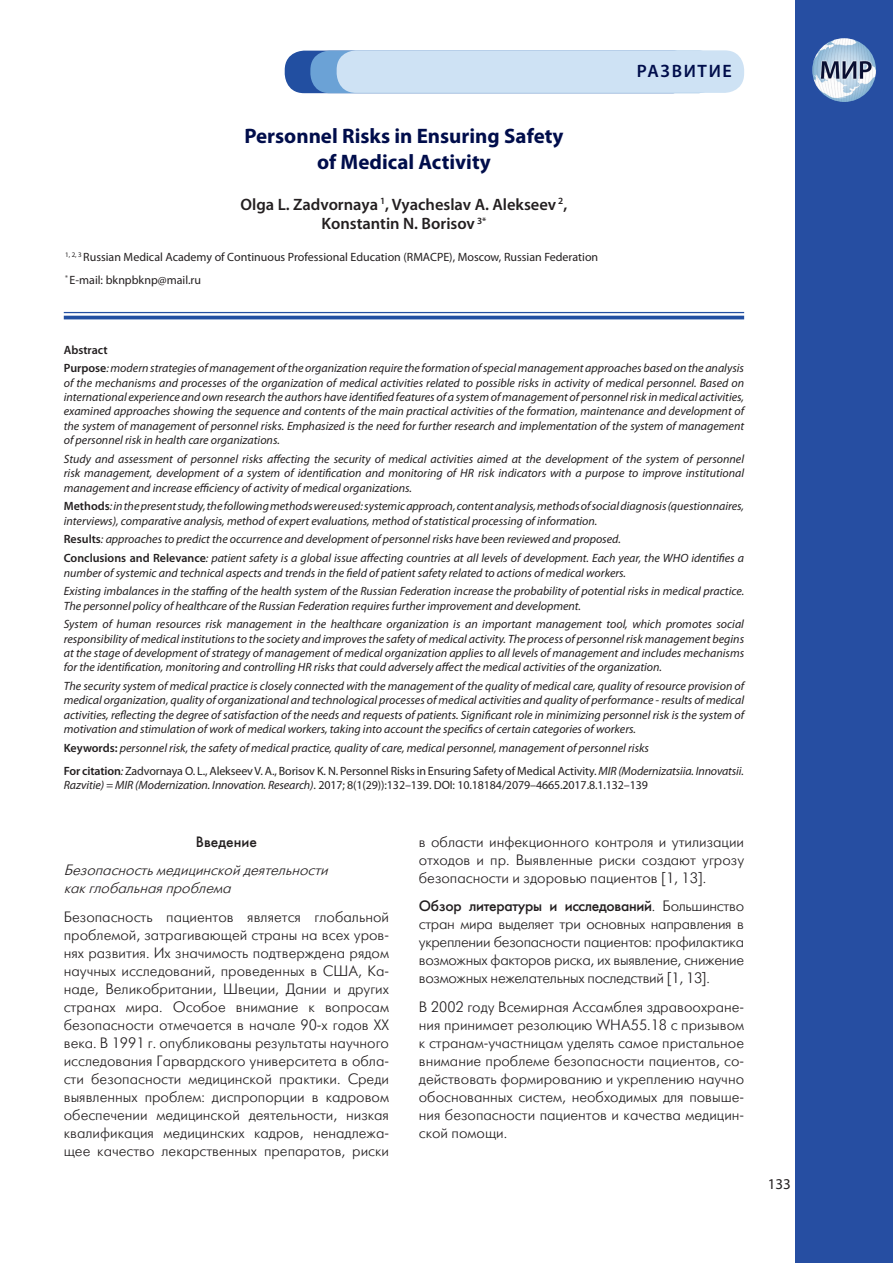
<style>
.page{position:relative;width:893px;height:1263px;background:#fff}
.page>*{position:absolute;margin:0;border:0;box-sizing:border-box;transform-origin:0 0}
.t1{font:700 21px/25.2px "Myriad Pro";color:#000d4b;text-align:center}
.t2{font:600 18px "Myriad Pro";color:#000d4b}
.t3{font:600 16.5px/19.8px "Myriad Pro";color:#231f20;text-align:center}
.t4{font:15px/18px "Futuris Light C";color:#231f20;text-align:justify}
.t5{font:italic 15px/18px "Futuris Light C";color:#231f20}
.t6{font:15px "Futuris C";letter-spacing:-.02em;color:#231f20}
.t7{font:15px "Futuris C";color:#231f20}
.t8{font:15px "Myriad Pro";color:#231f20}
.t9{font:italic 12px/14.4px "Myriad Pro";color:#231f20}
.t10{font:12px/23px "Myriad Pro";color:#231f20}
.s1{font-weight:600;font-style:normal}
.s2{font-style:normal}
.s3{font-style:italic}
.s4{font-family:"Futuris Light C"}
</style>
<div class="page">
<div style="left:795px;top:0;width:98px;height:1263px;background:#264ea2"></div>
<img style="left:812px;top:38px;width:64px;height:64px;border-radius:32px">
<div style="left:285px;top:51px;width:407px;height:42px;background:#224fa1;border-radius:19px"></div>
<div style="left:310px;top:51px;width:408px;height:42px;background:#6ba2d6;border-radius:19px"></div>
<div style="left:337px;top:50px;width:407px;height:43px;background:#cee2f4;border-radius:19px"></div>
<hr style="left:64px;top:312px;width:680px;height:1px;background:#224fa1">
<hr style="left:64px;top:316px;width:680px;height:3px;background:#224fa1">
<h1 class="t1" style="left:244px;top:123px;width:321px">Personnel Risks in Ensuring Safety of Medical Activity</h1>
<h3 class="t3" style="left:241px;top:194px;width:328px">Olga L. Zadvornaya <sup>1</sup>, Vyacheslav A. Alekseev <sup>2</sup>,<br>Konstantin N. Borisov <sup>3*</sup></h3>
<p class="t10" style="left:65px;top:245px;width:534px"><sup>1,</sup> <sup>2,</sup> <sup>3</sup> Russian Medical Academy of Continuous Professional Education (RMACPE), Moscow, Russian Federation <sup>*</sup> E-mail: bknpbknp@mail.ru</p>
<h2 class="t2" style="left:637px;top:59px;width:12px">разв</h2>
<h2 class="t2" style="left:684px;top:59px;width:50px">итие</h2>
<p class="t9" style="left:64px;top:340px;width:682px;line-height:18.6px"><span class="s1">Abstract<br>Purpose</span>: modern strategies of management of the organization require the formation of special management approaches based on the analysis</p>
<p class="t9" style="left:64px;top:375px;width:682px;text-align:justify">of the mechanisms and processes of the organization of medical activities related to possible risks in activity of medical personnel. Based on international experience and own research the authors have identified features of a system of management of personnel risk in medical activities, examined approaches showing the sequence and contents of the main practical activities of the formation, maintenance and development of the system of management of personnel risks. Emphasized is the need for further research and implementation of the system of management of personnel risk in health care organizations.</p>
<p class="t9" style="left:64px;top:451px;width:682px;text-align:justify">Study and assessment of personnel risks affecting the security of medical activities aimed at the development of the system of personnel risk management, development of a system of identification and monitoring of HR risk indicators with a purpose to improve institutional management and increase efficiency of activity of medical organizations.</p>
<p class="t9" style="left:64px;top:499px;width:682px"><span class="s1">Methods</span>: in the present study, the following methods were used: systemic approach, content analysis, methods of social diagnosis (questionnaires, interviews), comparative analysis, method of expert evaluations, method of statistical processing of information.</p>
<p class="t9" style="left:64px;top:530px;width:682px;line-height:18.6px"><span class="s1">Results</span>: approaches to predict the occurrence and development of personnel risks have been reviewed and proposed.<br><span class="s1">Conclusions and Relevance</span>: patient safety is a global issue affecting countries at all levels of development. Each year, the WHO identifies a</p>
<p class="t9" style="left:64px;top:563px;width:682px;line-height:18.6px">number of systemic and technical aspects and trends in the field of patient safety related to actions of medical workers.<br>Existing imbalances in the staffing of the health system of the Russian Federation increase the probability of potential risks in medical practice.</p>
<p class="t9" style="left:64px;top:596px;width:682px;line-height:18.6px">The personnel policy of healthcare of the Russian Federation requires further improvement and development.<br>System of human resources risk management in the healthcare organization is an important management tool, which promotes social</p>
<p class="t9" style="left:64px;top:631px;width:682px;text-align:justify">responsibility of medical institutions to the society and improves the safety of medical activity. The process of personnel risk management begins at the stage of development of strategy of management of medical organization applies to all levels of management and includes mechanisms for the identification, monitoring and controlling HR risks that could adversely affect the medical activities of the organization.</p>
<p class="t9" style="left:64px;top:679px;width:682px;text-align:justify">The security system of medical practice is closely connected with the management of the quality of medical care, quality of resource provision of medical organization, quality of organizational and technological processes of medical activities and quality of performance - results of medical activities, reflecting the degree of satisfaction of the needs and requests of patients. Significant role in minimizing personnel risk is the system of motivation and stimulation of work of medical workers, taking into account the specifics of certain categories of workers.</p>
<p class="t9" style="left:64px;top:736px;width:682px;line-height:23px"><span class="s1">Keywords:</span> personnel risk, the safety of medical practice, quality of care, medical personnel, management of personnel risks<br><span class="s1">For citation</span>: <span class="s2">Zadvornaya O. L., Alekseev V. A., Borisov K. N. Personnel Risks in Ensuring Safety of Medical Activity.</span> MIR (Modernizatsiia. Innovatsii.</p>
<p class="t10" style="left:64px;top:773px;width:586px"><span class="s3">Razvitie) = MIR (Modernization. Innovation. Research)</span>. 2017; 8(1(29)):132–139. DOI: 10.18184/2079–4665.2017.8.1.132–139</p>
<p class="t7" style="left:196px;top:832px;width:63px">Введение</p>
<p class="t5" style="left:64px;top:862px;width:270px">Безопасностьмедицинскойдеятельности какглобальнаяпроблема</p>
<p class="t4" style="left:64px;top:908px;width:327px">Безопасность пациентов является глобальной проблемой, затрагивающей страны на всех уров&shy;нях развития. Их значимость подтверждена рядом научных исследований, проведенных в США, Ка&shy;наде, Великобритании, Швеции, Дании и других странах мира. Особое внимание к вопросам безопасности отмечается в начале 90-х годов XX века. В 1991 г. опубликованы результаты научного исследования Гарвардского университета в обла&shy;сти безопасности медицинской практики. Среди выявленных проблем: диспропорции в кадровом обеспечении медицинской деятельности, низкая квалификация медицинских кадров, ненадлежа&shy;щее качество лекарственных препаратов, риски</p>
<p class="t4" style="left:419px;top:833px;width:327px">в области инфекционного контроля и утилизации отходов и пр. Выявленные риски создают угрозу безопасности и здоровью пациентов [1, 13].</p>
<p class="t6" style="left:419px;top:897px;width:327px">Обзор литературы и исследований<span class="s4">. Большинство</span></p>
<p class="t4" style="left:419px;top:915px;width:327px">стран мира выделяет три основных направления в укреплении безопасности пациентов: профилактика возможных факторов риска, их выявление, снижение возможных нежелательных последствий [1, 13].</p>
<p class="t4" style="left:419px;top:998px;width:327px">В 2002 году Всемирная Ассамблея здравоохране&shy;ния принимает резолюцию WHA55.18 с призывом к странам-участницам уделять самое пристальное внимание проблеме безопасности пациентов, со&shy;действовать формированию и укреплению научно обоснованных систем, необходимых для повыше&shy;ния безопасности пациентов и качества медицин&shy;ской помощи.</p>
<p class="t8" style="left:768px;top:1175px;width:25px">133</p>
</div>
